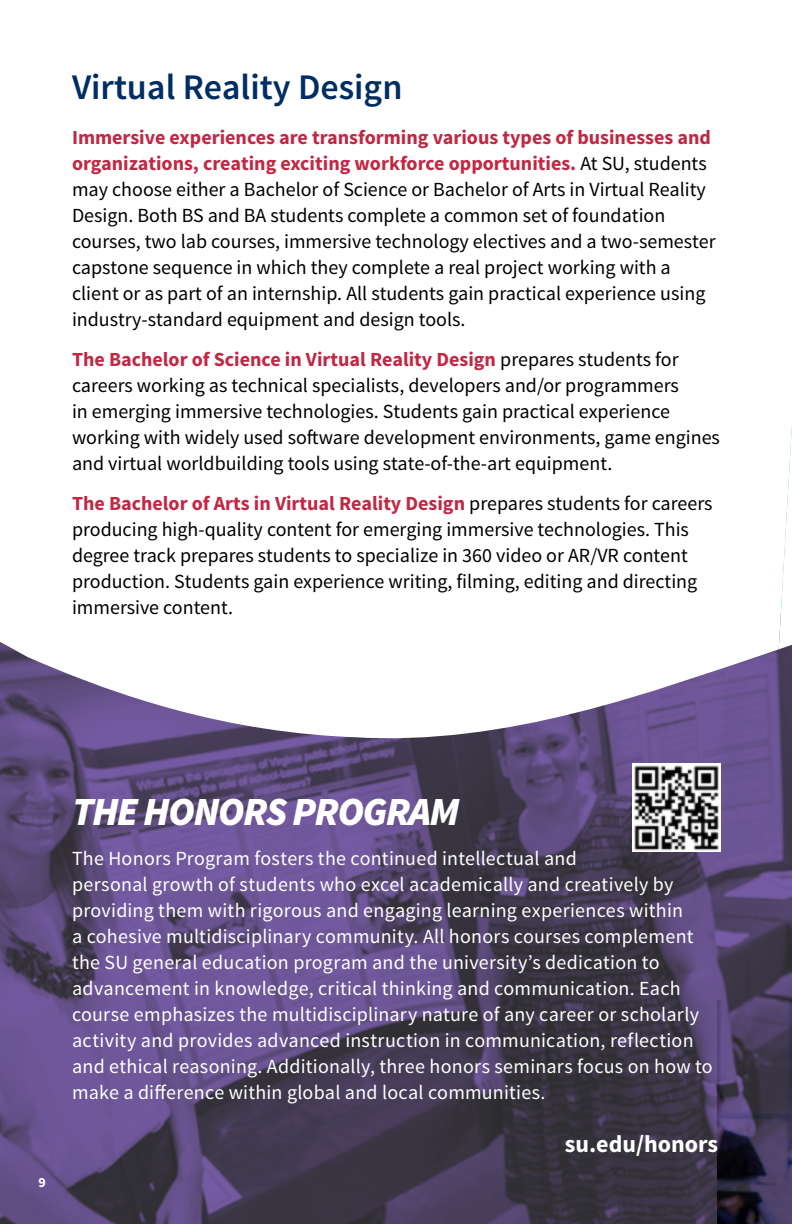
<style>
.page{position:relative;width:792px;height:1224px;background:#fff}
.page>*{position:absolute;margin:0;border:0;box-sizing:border-box;transform-origin:0 0}
.t1{font:italic 900 40px "Source Sans Pro";letter-spacing:-.04em;color:#fff}
.t2{font:600 36px "Source Sans Pro";color:#002d62}
.t3{font:700 24px "Source Sans Pro";color:#fff}
.t4{font:20px/26px "Source Sans Pro";color:#000}
.t5{font:20px/26px "Source Sans Pro";letter-spacing:.01em;color:#fff}
.t6{font:700 14px "Source Sans Pro";color:#fff}
.s1{font-weight:700;color:#c02844}
</style>
<div class="page">
<img style="left:0;top:746px;width:792px;height:478px">
<svg style="left:0;top:642px;width:792px;height:104px"></svg>
<svg style="left:765px;top:425px;width:27px;height:301px"></svg>
<img style="left:632px;top:764px;width:88px;height:88px">
<h2 class="t2" style="left:72px;top:64px;width:332px">Virtual Reality Design</h2>
<p class="t4" style="left:72px;top:125px;width:645px"><span class="s1">Immersive experiences are transforming various types of businesses and organizations, creating exciting workforce opportunities.</span> At SU, students may choose either a Bachelor of Science or Bachelor of Arts in Virtual Reality Design. Both BS and BA students complete a common set of foundation courses, two lab courses, immersive technology electives and a two-semester capstone sequence in which they complete a real project working with a client or as part of an internship. All students gain practical experience using industry-standard equipment and design tools.</p>
<p class="t4" style="left:72px;top:347px;width:650px"><span class="s1">The Bachelor of Science in Virtual Reality Design</span> prepares students for careers working as technical specialists, developers and/or programmers<br>in emerging immersive technologies. Students gain practical experience working with widely used software development environments, game engines and virtual worldbuilding tools using state-of-the-art equipment.</p>
<p class="t4" style="left:72px;top:491px;width:642px"><span class="s1">The Bachelor of Arts in Virtual Reality Design</span> prepares students for careers producing high-quality content for emerging immersive technologies. This degree track prepares students to specialize in 360 video or AR/VR content production. Students gain experience writing, filming, editing and directing immersive content.</p>
<p class="t6" style="left:39px;top:1173px;width:9px">9</p>
<h1 class="t1" style="left:72px;top:786px;width:389px">THE HONORS PROGRAM</h1>
<p class="t5" style="left:72px;top:846px;width:642px">The Honors Program fosters the continued intellectual and<br>personal growth of students who excel academically and creatively by providing them with rigorous and engaging learning experiences within<br>a cohesive multidisciplinary community. All honors courses complement the SU general education program and the university’s dedication to advancement in knowledge, critical thinking and communication. Each course emphasizes the multidisciplinary nature of any career or scholarly activity and provides advanced instruction in communication, reflection and ethical reasoning. Additionally, three honors seminars focus on how to make a difference within global and local communities.</p>
<p class="t3" style="left:565px;top:1129px;width:155px">su.edu/honors</p>
</div>
